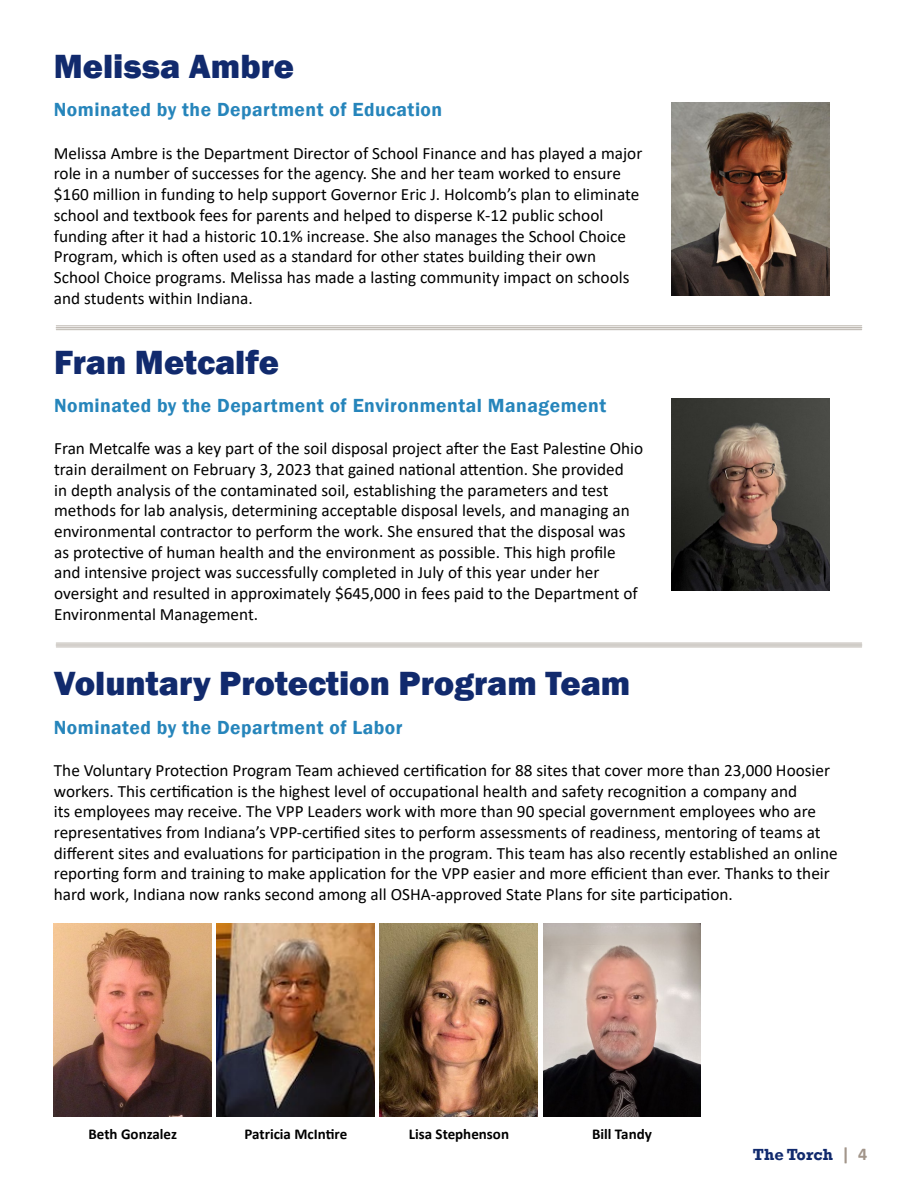
<style>
.page{position:relative;width:918px;height:1188px;background:#fff}
.page>*{position:absolute;margin:0;border:0;box-sizing:border-box;transform-origin:0 0}
.t1{font:800 34.5px "Franklin Gothic";color:#112a6d}
.t2{font:600 19.5px "Franklin Gothic";letter-spacing:.025em;color:#2685bb}
.t3{font:17.25px/20.7px "Calibri";color:#000}
.t4{font:700 16.5px "Rockwell";color:#112a6d}
.t5{font:700 15px "Calibri";color:#000}
.s1{font-family:"Calibri";font-size:18px;color:#a2958a}
</style>
<div class="page">
<img style="left:671px;top:103px;width:158px;height:192px">
<img style="left:672px;top:398px;width:157px;height:193px">
<hr style="left:56px;top:329px;width:806px;height:1px;background:#b7b1a9">
<hr style="left:56px;top:327px;width:806px;height:1px;background:#b7b1a9">
<hr style="left:56px;top:326px;width:806px;height:1px;background:#b7b1a9">
<img style="left:217px;top:924px;width:158px;height:192px">
<img style="left:54px;top:924px;width:158px;height:192px">
<img style="left:380px;top:924px;width:158px;height:192px">
<img style="left:543px;top:924px;width:158px;height:192px">
<hr style="left:56px;top:647px;width:806px;height:1px;background:#b7b1a9">
<hr style="left:56px;top:644px;width:806px;height:2px;background:#b7b1a9">
<hr style="left:56px;top:643px;width:806px;height:1px;background:#b7b1a9">
<h1 class="t1" style="left:54px;top:44px;width:242px">Melissa Ambre</h1>
<p class="t2" style="left:54px;top:98px;width:390px">Nominated by the Department of Education</p>
<p class="t3" style="left:54px;top:142px;width:590px">Melissa Ambre is the Department Director of School Finance and has played a major role in a number of successes for the agency. She and her team worked to ensure $160 million in funding to help support Governor Eric J. Holcomb’s plan to eliminate school and textbook fees for parents and helped to disperse K-12 public school funding after it had a historic 10.1% increase. She also manages the School Choice Program, which is often used as a standard for other states building their own School Choice programs. Melissa has made a lasting community impact on schools and students within Indiana.</p>
<h1 class="t1" style="left:54px;top:340px;width:226px">Fran Metcalfe</h1>
<p class="t2" style="left:54px;top:393px;width:554px">Nominated by the Department of Environmental Management</p>
<p class="t3" style="left:54px;top:438px;width:591px">Fran Metcalfe was a key part of the soil disposal project after the East Palestine Ohio train derailment on February 3, 2023 that gained national attention. She provided<br>in depth analysis of the contaminated soil, establishing the parameters and test methods for lab analysis, determining acceptable disposal levels, and managing an environmental contractor to perform the work. She ensured that the disposal was as protective of human health and the environment as possible. This high profile and intensive project was successfully completed in July of this year under her oversight and resulted in approximately $645,000 in fees paid to the Department of Environmental Management.</p>
<h1 class="t1" style="left:54px;top:661px;width:578px">Voluntary Protection Program Team</h1>
<p class="t2" style="left:54px;top:715px;width:350px">Nominated by the Department of Labor</p>
<p class="t3" style="left:54px;top:759px;width:785px">The Voluntary Protection Program Team achieved certification for 88 sites that cover more than 23,000 Hoosier workers. This certification is the highest level of occupational health and safety recognition a company and<br>its employees may receive. The VPP Leaders work with more than 90 special government employees who are representatives from Indiana’s VPP-certified sites to perform assessments of readiness, mentoring of teams at different sites and evaluations for participation in the program. This team has also recently established an online reporting form and training to make application for the VPP easier and more efficient than ever. Thanks to their hard work, Indiana now ranks second among all OSHA-approved State Plans for site participation.</p>
<p class="t5" style="left:89px;top:1124px;width:90px">Beth Gonzalez</p>
<p class="t5" style="left:245px;top:1124px;width:104px">Patricia McIntire</p>
<p class="t5" style="left:409px;top:1124px;width:102px">Lisa Stephenson</p>
<p class="t5" style="left:592px;top:1124px;width:61px">Bill Tandy</p>
<p class="t4" style="left:753px;top:1144px;width:116px">The Torch <span class="s1">| 4</span></p>
</div>
